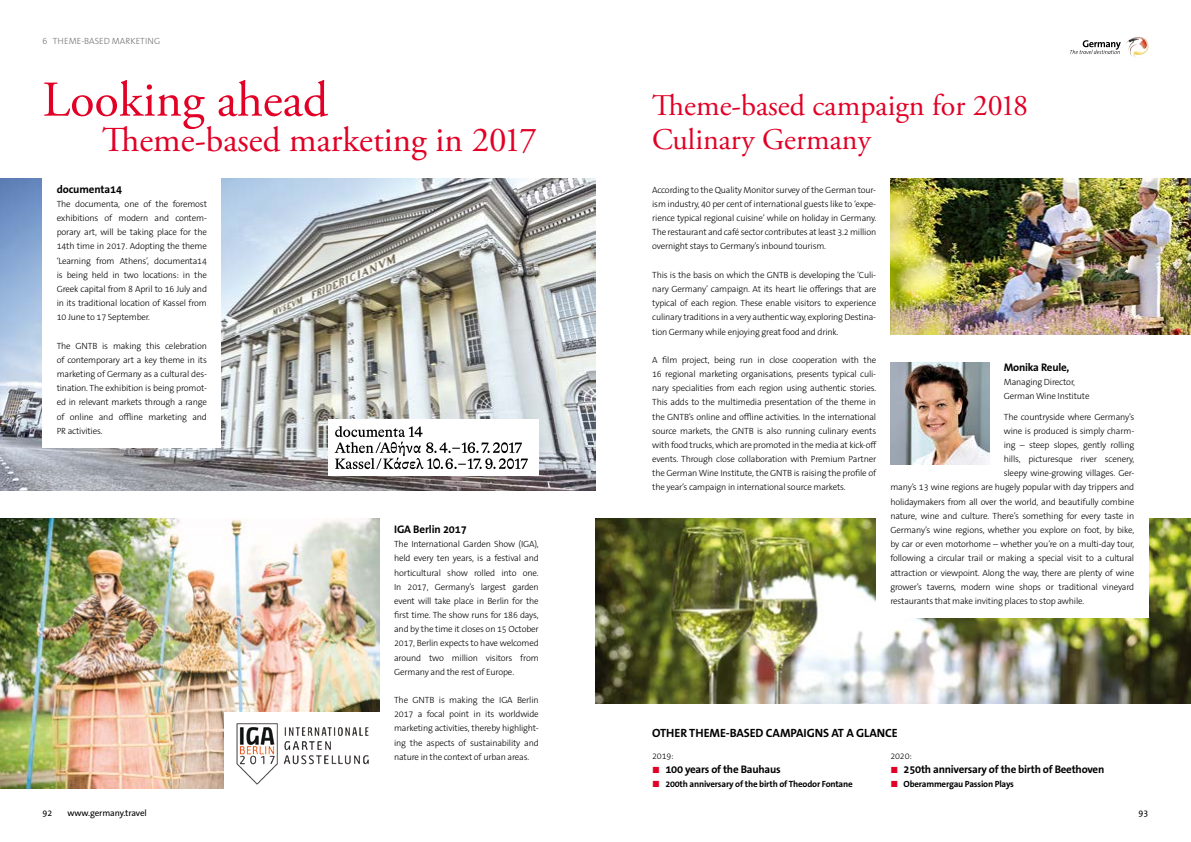
<style>
.page{position:relative;width:1191px;height:842px;background:#fff}
.page>*{position:absolute;margin:0;border:0;box-sizing:border-box;transform-origin:0 0}
.t1{font:50px "Adobe Garamond Pro";color:#e20026}
.t2{font:35px "Adobe Garamond Pro";color:#e20026}
.t3{font:30px/34px "Adobe Garamond Pro";color:#e20026}
.t4{font:12px "The Sans LP7 Bld";letter-spacing:-.005em;color:#000}
.t5{font:11px "The Sans LP7 Bld";letter-spacing:-.02em;color:#000}
.t6{font:9px/14.2px "The Sans LP3 Lig";letter-spacing:-.02em;color:#000;text-align:justify}
.t7{font:9px "The Sans LP7 Bld";letter-spacing:-.02em;color:#000}
.t8{font:9px "The Sans LP5 Plain";letter-spacing:-.01em;color:#000}
.t9{font:9px "The Sans LP3 Lig";letter-spacing:.005em;color:#707172}
.s1{font-family:"The Sans LP3 Lig";font-size:9px;color:#e20026}
.s2{font-family:"The Sans LP3 Lig";color:#e20026}
</style>
<div class="page">
<img style="left:595px;top:519px;width:596px;height:184px">
<div style="left:876px;top:349px;width:272px;height:269px;background:#fff"></div>
<img style="left:0;top:519px;width:380px;height:269px">
<img style="left:0;top:179px;width:595px;height:311px">
<img style="left:890px;top:363px;width:99px;height:102px">
<img style="left:224px;top:712px;width:156px;height:76px">
<div style="left:328px;top:420px;width:211px;height:56px;background:#fff"></div>
<svg style="left:335px;top:426px;width:193px;height:43px"></svg>
<img style="left:890px;top:179px;width:301px;height:155px">
<div style="left:43px;top:164px;width:178px;height:284px;background:#fff"></div>
<img style="left:1126px;top:37px;width:22px;height:21px">
<svg style="left:1070px;top:40px;width:50px;height:14px"></svg>
<p class="t9" style="left:43px;top:35px;width:119px">6 THEME-BASED MARKETING</p>
<h1 class="t1" style="left:43px;top:70px;width:287px">Looking ahead</h1>
<h2 class="t2" style="left:102px;top:119px;width:436px">Theme-based marketing in 2017</h2>
<p class="t5" style="left:57px;top:182px;width:67px">documenta14</p>
<p class="t6" style="left:57px;top:197px;width:152px">The documenta, one of the foremost exhibitions of modern and contem&shy;porary art, will be taking place for the 14th time in 2017. Adopting the theme ‘Learning from Athens’, documenta14 is being held in two locations: in the Greek capital from 8 April to 16 July and in its traditional location of Kassel from 10 June to 17 September.</p>
<p class="t6" style="left:57px;top:339px;width:152px">The GNTB is making this celebration of contemporary art a key theme in its marketing of Germany as a cultural des&shy;tination. The exhibition is being promot&shy;ed in relevant markets through a range of online and offline marketing and PR activities.</p>
<p class="t5" style="left:394px;top:522px;width:74px">IGA Berlin 2017</p>
<p class="t6" style="left:394px;top:537px;width:146px">The International Garden Show (IGA), held every ten years, is a festival and horticultural show rolled into one.<br>In 2017, Germany’s largest garden event will take place in Berlin for the first time. The show runs for 186 days, and by the time it closes on 15 October 2017, Berlin expects to have welcomed around two million visitors from Germany and the rest of Europe.</p>
<p class="t6" style="left:394px;top:693px;width:146px">The GNTB is making the IGA Berlin 2017 a focal point in its worldwide marketing activities, thereby highlight&shy;ing the aspects of sustainability and nature in the context of urban areas.</p>
<h3 class="t3" style="left:652px;top:90px;width:377px">Theme-based campaign for 2018<br>Culinary Germany</h3>
<p class="t6" style="left:652px;top:183px;width:225px">According to the Quality Monitor survey of the German tour&shy;ism industry, 40 per cent of international guests like to ‘expe&shy;rience typical regional cuisine’ while on holiday in Germany.<br>The restaurant and café sector contributes at least 3.2 million overnight stays to Germany’s inbound tourism.</p>
<p class="t6" style="left:652px;top:268px;width:225px">This is the basis on which the GNTB is developing the ‘Culi&shy;nary Germany’ campaign. At its heart lie offerings that are typical of each region. These enable visitors to experience culinary traditions in a very authentic way, exploring Destina&shy;tion Germany while enjoying great food and drink.</p>
<p class="t6" style="left:652px;top:353px;width:226px">A film project, being run in close cooperation with the 16 regional marketing organisations, presents typical culi&shy;nary specialities from each region using authentic stories.<br>This adds to the multimedia presentation of the theme in the GNTB’s online and offline activities. In the international source markets, the GNTB is also running culinary events with food trucks, which are promoted in the media at kick-off events. Through close collaboration with Premium Partner the German Wine Institute, the GNTB is raising the profile of the year’s campaign in international source markets.</p>
<p class="t5" style="left:1003px;top:360px;width:67px">Monika Reule,</p>
<p class="t6" style="left:1003px;top:375px;width:87px">Managing Director,<br>German Wine Institute</p>
<p class="t6" style="left:1003px;top:409px;width:132px">The countryside where Germany’s</p>
<p class="t6" style="left:1003px;top:424px;width:132px">wine is produced is simply charm-</p>
<p class="t6" style="left:1003px;top:438px;width:132px">ing – steep slopes, gently rolling</p>
<p class="t6" style="left:1003px;top:452px;width:132px">hills, picturesque river scenery,</p>
<p class="t6" style="left:1003px;top:466px;width:132px">sleepy wine-growing villages. Ger-</p>
<p class="t6" style="left:890px;top:480px;width:245px">many’s 13 wine regions are hugely popular with day trippers and</p>
<p class="t6" style="left:890px;top:495px;width:245px">holidaymakers from all over the world, and beautifully combine</p>
<p class="t6" style="left:890px;top:509px;width:245px">nature, wine and culture. There’s something for every taste in</p>
<p class="t6" style="left:890px;top:523px;width:245px">Germany’s wine regions, whether you explore on foot, by bike,</p>
<p class="t6" style="left:890px;top:537px;width:245px">by car or even motorhome – whether you’re on a multi-day tour,</p>
<p class="t6" style="left:890px;top:551px;width:245px">following a circular trail or making a special visit to a cultural</p>
<p class="t6" style="left:890px;top:565px;width:245px">attraction or viewpoint. Along the way, there are plenty of wine</p>
<p class="t6" style="left:890px;top:580px;width:245px">grower’s taverns, modern wine shops or traditional vineyard</p>
<p class="t6" style="left:890px;top:594px;width:195px">restaurants that make inviting places to stop awhile.</p>
<h3 class="t4" style="left:652px;top:725px;width:247px">OTHER THEME-BASED CAMPAIGNS AT A GLANCE</h3>
<p class="t6" style="left:652px;top:749px;width:23px">2019:</p>
<p class="t5" style="left:652px;top:762px;width:130px"><span class="s1">■</span> 100 years of the Bauhaus</p>
<p class="t7" style="left:652px;top:778px;width:202px"><span class="s2">■</span> 200th anniversary of the birth of Theodor Fontane</p>
<p class="t6" style="left:890px;top:749px;width:23px">2020:</p>
<p class="t5" style="left:890px;top:762px;width:215px"><span class="s1">■</span> 250th anniversary of the birth of Beethoven</p>
<p class="t7" style="left:890px;top:778px;width:125px"><span class="s2">■</span> Oberammergau Passion Plays</p>
<p class="t8" style="left:43px;top:808px;width:11px">92</p>
<p class="t8" style="left:67px;top:808px;width:81px">www.germany.travel</p>
<p class="t8" style="left:1138px;top:808px;width:11px">93</p>
</div>
